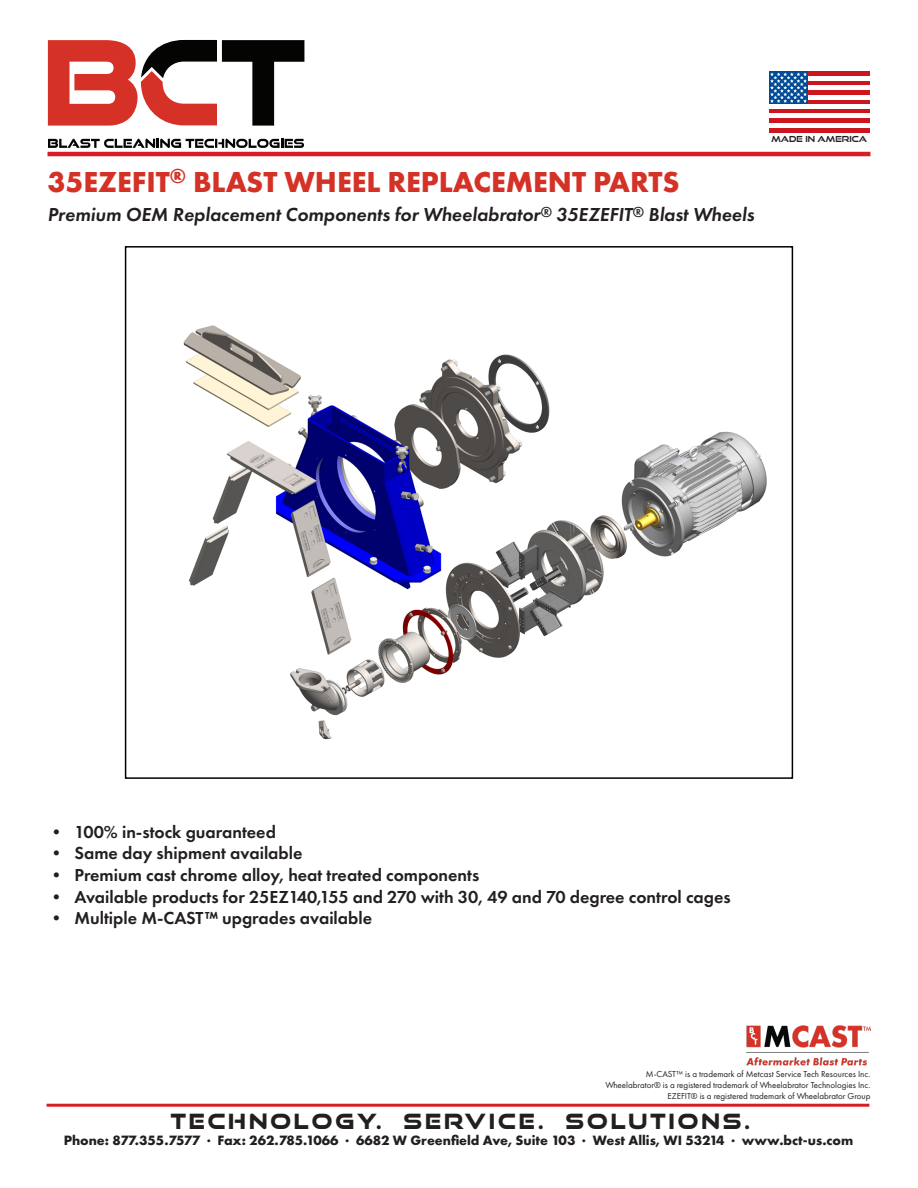
<style>
.page{position:relative;width:918px;height:1188px;background:#fff}
.page>*{position:absolute;margin:0;border:0;box-sizing:border-box;transform-origin:0 0}
.t1{font:700 30px "Futura PT";color:#d43227}
.t2{font:21px "Good Times Hv";letter-spacing:.14em;color:#231f20}
.t3{font:italic 600 19.5px "Futura PT";color:#231f20}
.t4{font:600 18px "Futura PT";color:#231f20}
.t5{font:700 14.1px "Futura PT";color:#231f20}
.t6{font:9px "Futura PT";color:#231f20}
.t7{font:700 8.4px "Good Times Rg";color:#231f20}
</style>
<div class="page">
<hr style="left:48px;top:152px;width:822px;height:4px;background:#d41f27">
<hr style="left:47px;top:1104px;width:822px;height:3px;background:#d41f27">
<div style="left:769px;top:71px;width:101px;height:62px;background:#cd151d"></div>
<div style="left:769px;top:123px;width:101px;height:5px;background:#fff"></div>
<hr style="left:769px;top:114px;width:101px;height:4px;background:#fff">
<div style="left:769px;top:104px;width:101px;height:5px;background:#fff"></div>
<div style="left:769px;top:95px;width:101px;height:5px;background:#fff"></div>
<div style="left:769px;top:85px;width:101px;height:5px;background:#fff"></div>
<div style="left:769px;top:76px;width:101px;height:5px;background:#fff"></div>
<svg style="left:769px;top:71px;width:39px;height:33px"></svg>
<svg style="left:770px;top:73px;width:37px;height:30px"></svg>
<img style="left:183px;top:325px;width:584px;height:415px">
<div style="left:125px;top:246px;width:668px;height:533px;border:2px solid #000"></div>
<img style="left:746px;top:1025px;width:124px;height:41px">
<svg style="left:48px;top:40px;width:256px;height:86px"></svg>
<svg style="left:48px;top:139px;width:256px;height:9px"></svg>
<p class="t1" style="left:48px;top:163px;width:634px">35EZEFIT<sup>®</sup> BLAST WHEEL REPLACEMENT PARTS</p>
<p class="t3" style="left:48px;top:202px;width:708px">Premium OEM Replacement Components for Wheelabrator<sup>®</sup> 35EZEFIT<sup>®</sup> Blast Wheels</p>
<p class="t7" style="left:772px;top:134px;width:97px">MADE IN AMERICA</p>
<p class="t4" style="left:48px;top:820px;width:230px">• 100% in-stock guaranteed</p>
<p class="t4" style="left:48px;top:842px;width:256px">• Same day shipment available</p>
<p class="t4" style="left:48px;top:864px;width:433px">• Premium cast chrome alloy, heat treated components</p>
<p class="t4" style="left:48px;top:885px;width:685px">• Available products for 25EZ140,155 and 270 with 30, 49 and 70 degree control cages</p>
<p class="t4" style="left:48px;top:907px;width:326px">• Multiple M-CAST™ upgrades available</p>
<p class="t6" style="left:646px;top:1069px;width:226px">M-CAST™ is a trademark of Metcast Service Tech Resources Inc.</p>
<p class="t6" style="left:605px;top:1080px;width:267px">Wheelabrator® is a registered trademark of Wheelabrator Technologies Inc.</p>
<p class="t6" style="left:668px;top:1091px;width:204px">EZEFIT® is a registered trademark of Wheelabrator Group</p>
<p class="t2" style="left:171px;top:1108px;width:581px">TECHNOLOGY. SERVICE. SOLUTIONS.</p>
<p class="t5" style="left:64px;top:1131px;width:791px">Phone: 877.355.7577 . Fax: 262.785.1066 . 6682 W Greenfield Ave, Suite 103 . West Allis, WI 53214 . www.bct-us.com</p>
</div>
